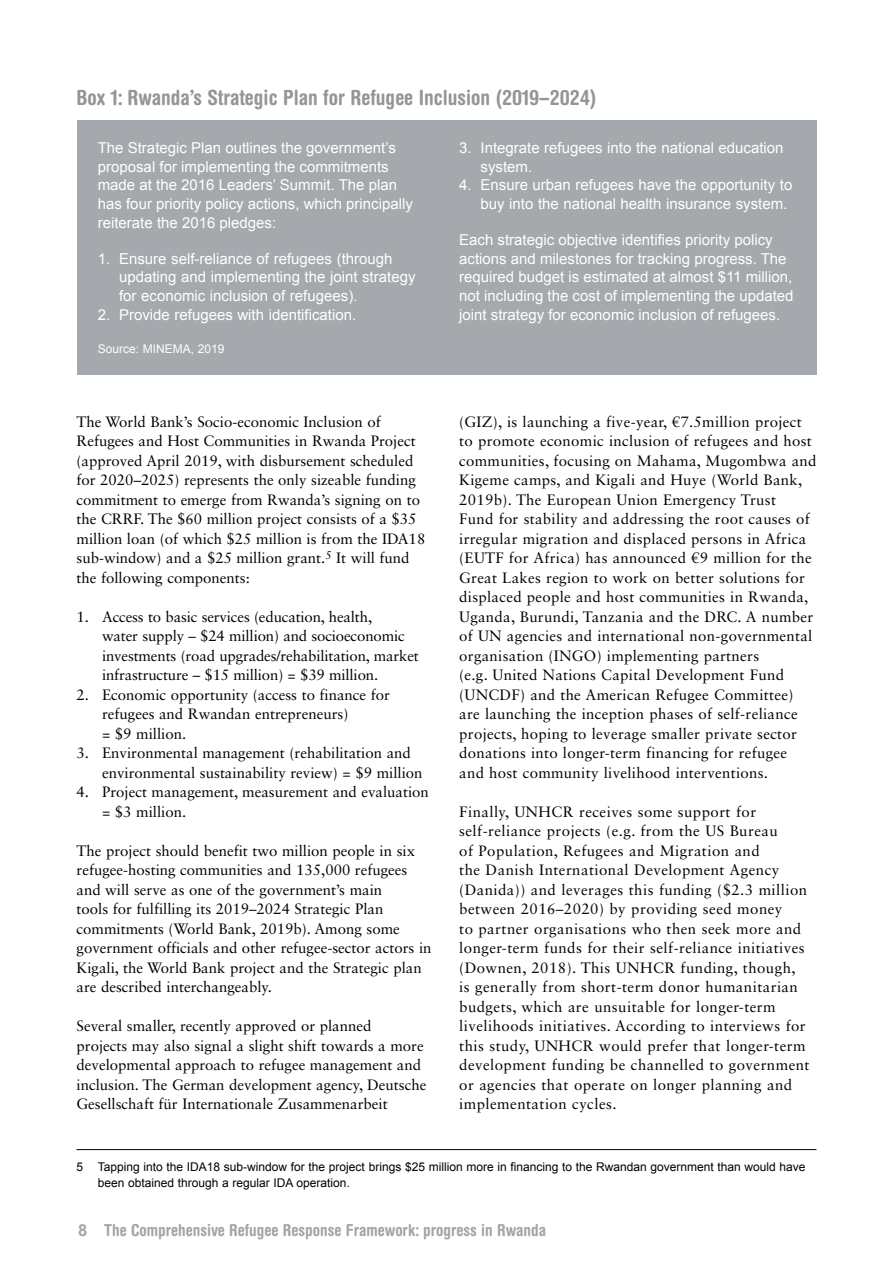
<style>
.page{position:relative;width:893px;height:1263px;background:#fff}
.page>*{position:absolute;margin:0;border:0;box-sizing:border-box;transform-origin:0 0}
.t1{font:700 condensed 21px "Helvetica Rounded LT Std";color:#939598}
.t2{font:700 condensed 16.5px "Helvetica Rounded LT Std";color:#9fa5a8}
.t3{font:15px/19.5px "Sabon LT Std";letter-spacing:.02em;color:#000}
.t4{font:15px/19.5px "Sabon LT Std";color:#000}
.t5{font:15px/18.8px "Arial";color:#fff}
.t6{font:15px/19.5px "Sabon LT Std";letter-spacing:-.01em;color:#000}
.t7{font:12px/16.5px "Arial";color:#000}
.t8{font:12px "Arial";color:#fff}
.s1{font-family:"Arial";font-stretch:normal}
</style>
<div class="page">
<hr style="left:77px;top:1149px;width:739px;height:1px;background:#000">
<div style="left:77px;top:121px;width:739px;height:254px;background:#a5a8ad"></div>
<h1 class="t1" style="left:77px;top:84px;width:521px">Box 1: Rwanda’s Strategic Plan for Refugee Inclusion (2019–2024)</h1>
<p class="t5" style="left:98px;top:138px;width:317px">The Strategic Plan outlines the government’s proposal for implementing the commitments made at the 2016 Leaders’ Summit. The plan has four priority policy actions, which principally reiterate the 2016 pledges:</p>
<p class="t5" style="left:119px;top:249px;width:298px;text-indent:-21px">1. Ensure self-reliance of refugees (through updating and implementing the joint strategy for economic inclusion of refugees).</p>
<p class="t5" style="left:98px;top:305px;width:260px">2. Provide refugees with identification.</p>
<p class="t8" style="left:98px;top:341px;width:128px">Source: MINEMA, 2019</p>
<p class="t4" style="left:77px;top:412px;width:350px">The World Bank’s Socio-economic Inclusion of Refugees and Host Communities in Rwanda Project (approved April 2019, with disbursement scheduled for 2020–2025) represents the only sizeable funding commitment to emerge from Rwanda’s signing on to the CRRF. The $60 million project consists of a $35 million loan (of which $25 million is from the IDA18 sub-window) and a $25 million grant.<sup>5</sup> It will fund the following components:</p>
<p class="t6" style="left:102px;top:607px;width:318px;text-indent:-26px">1. Access to basic services (education, health,<br>water supply – $24 million) and socioeconomic investments (road upgrades/rehabilitation, market infrastructure – $15 million) = $39 million.</p>
<p class="t4" style="left:102px;top:685px;width:289px;text-indent:-26px">2. Economic opportunity (access to finance for refugees and Rwandan entrepreneurs)<br>= $9 million.</p>
<p class="t4" style="left:102px;top:743px;width:322px;text-indent:-26px">3. Environmental management (rehabilitation and environmental sustainability review) = $9 million</p>
<p class="t4" style="left:102px;top:782px;width:328px;text-indent:-26px">4. Project management, measurement and evaluation = $3 million.</p>
<p class="t4" style="left:77px;top:841px;width:357px">The project should benefit two million people in six refugee-hosting communities and 135,000 refugees and will serve as one of the government’s main<br>tools for fulfilling its 2019–2024 Strategic Plan commitments (World Bank, 2019b). Among some government officials and other refugee-sector actors in Kigali, the World Bank project and the Strategic plan are described interchangeably.</p>
<p class="t4" style="left:77px;top:1016px;width:351px">Several smaller, recently approved or planned<br>projects may also signal a slight shift towards a more developmental approach to refugee management and inclusion. The German development agency, Deutsche Gesellschaft für Internationale Zusammenarbeit</p>
<p class="t5" style="left:480px;top:138px;width:305px;text-indent:-21px">3. Integrate refugees into the national education system.</p>
<p class="t5" style="left:480px;top:176px;width:313px;text-indent:-21px">4. Ensure urban refugees have the opportunity to buy into the national health insurance system.</p>
<p class="t5" style="left:459px;top:230px;width:336px">Each strategic objective identifies priority policy actions and milestones for tracking progress. The required budget is estimated at almost $11 million, not including the cost of implementing the updated joint strategy for economic inclusion of refugees.</p>
<p class="t3" style="left:459px;top:412px;width:359px">(GIZ), is launching a five-year, €7.5million project to promote economic inclusion of refugees and host communities, focusing on Mahama, Mugombwa and Kigeme camps, and Kigali and Huye (World Bank, 2019b). The European Union Emergency Trust<br>Fund for stability and addressing the root causes of irregular migration and displaced persons in Africa (EUTF for Africa) has announced €9 million for the Great Lakes region to work on better solutions for displaced people and host communities in Rwanda, Uganda, Burundi, Tanzania and the DRC. A number of UN agencies and international non-governmental organisation (INGO) implementing partners<br>(e.g. United Nations Capital Development Fund (UNCDF) and the American Refugee Committee) are launching the inception phases of self-reliance projects, hoping to leverage smaller private sector donations into longer-term financing for refugee<br>and host community livelihood interventions.</p>
<p class="t3" style="left:459px;top:802px;width:352px">Finally, UNHCR receives some support for self-reliance projects (e.g. from the US Bureau<br>of Population, Refugees and Migration and<br>the Danish International Development Agency (Danida)) and leverages this funding ($2.3 million between 2016–2020) by providing seed money<br>to partner organisations who then seek more and longer-term funds for their self-reliance initiatives (Downen, 2018). This UNHCR funding, though, is generally from short-term donor humanitarian budgets, which are unsuitable for longer-term livelihoods initiatives. According to interviews for this study, UNHCR would prefer that longer-term development funding be channelled to government or agencies that operate on longer planning and implementation cycles.</p>
<p class="t7" style="left:98px;top:1158px;width:709px;text-indent:-21px">5 Tapping into the IDA18 sub-window for the project brings $25 million more in financing to the Rwandan government than would have been obtained through a regular IDA operation.</p>
<p class="t2" style="left:78px;top:1220px;width:470px"><span class="s1">8</span> The Comprehensive Refugee Response Framework: progress in Rwanda</p>
</div>
